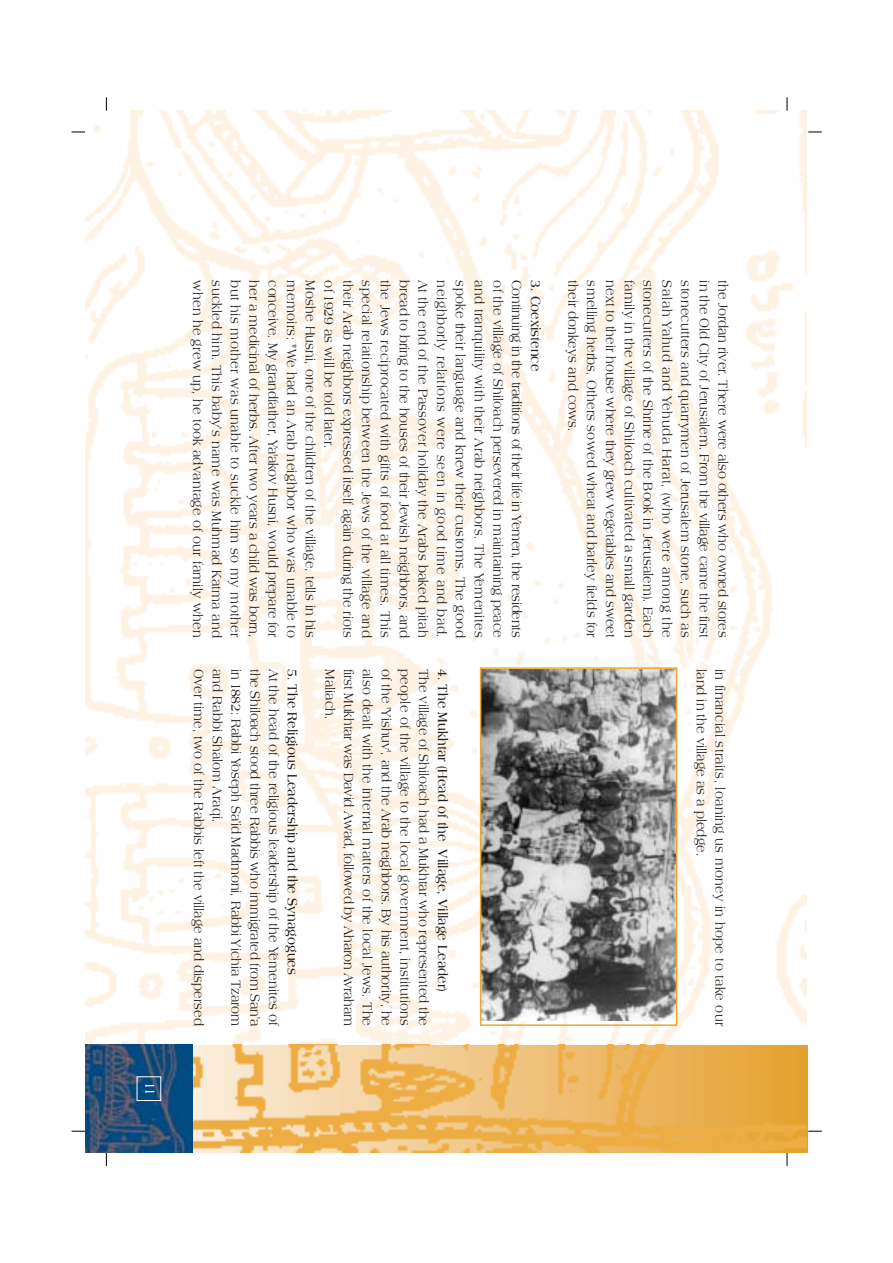
<style>
.page{position:relative;width:893px;height:1263px;background:#fff}
.page>*{position:absolute;margin:0;border:0;box-sizing:border-box;transform-origin:0 0}
.t1{font:14.25px "Amphion";color:#231f1f;scale:.85 1}
.t2{font:14.25px "Amphion";letter-spacing:.02em;color:#231f1f;scale:.85 1}
.t3{font:700 14.25px "Amphion";color:#231f1f;scale:.85 1}
.t4{font:14.25px "Amphion";letter-spacing:-.02em;color:#231f1f;scale:.85 1}
.t5{font:14.25px "Amphion";letter-spacing:.045em;color:#231f1f;scale:.85 1}
.t6{font:14.25px "Amphion";letter-spacing:-.03em;color:#231f1f;scale:.85 1}
.t7{font:14.25px "Amphion";letter-spacing:.025em;color:#231f1f;scale:.85 1}
.t8{font:700 14.25px "Amphion";color:#fff;scale:.85 1}
</style>
<div class="page">
<svg style="left:106px;top:97px;width:1px;height:14px"></svg>
<svg style="left:72px;top:132px;width:13px;height:1px"></svg>
<svg style="left:786px;top:97px;width:1px;height:14px"></svg>
<svg style="left:808px;top:132px;width:13px;height:1px"></svg>
<svg style="left:786px;top:1152px;width:1px;height:14px"></svg>
<svg style="left:808px;top:1131px;width:13px;height:1px"></svg>
<svg style="left:106px;top:1152px;width:1px;height:14px"></svg>
<svg style="left:72px;top:1131px;width:13px;height:1px"></svg>
<img style="left:85px;top:111px;width:721px;height:934px">
<hr style="left:804px;top:1045px;width:3px;height:107px;background:#e4a02c">
<img style="left:193px;top:1045px;width:613px;height:107px">
<img style="left:85px;top:1045px;width:108px;height:107px">
<div style="left:137px;top:1076px;width:24px;height:25px;border:1px solid #fff"></div>
<img style="left:483px;top:670px;width:191px;height:350px">
<div style="left:480px;top:667px;width:197px;height:359px;border:2px solid #eda72d"></div>
<p class="t8" style="left:155px;top:1083px;width:14px;rotate:90deg">11</p>
<p class="t1" style="left:428px;top:280px;width:422px;rotate:90deg">At the end of the Passover holiday the Arabs baked pitah</p>
<p class="t5" style="left:447px;top:280px;width:422px;rotate:90deg">neighborly relations were seen in good time and bad.</p>
<p class="t1" style="left:466px;top:280px;width:422px;rotate:90deg">spoke their language and knew their customs. The good</p>
<p class="t2" style="left:485px;top:280px;width:422px;rotate:90deg">and tranquility with their Arab neighbors. The Yemenites</p>
<p class="t1" style="left:503px;top:280px;width:422px;rotate:90deg">of the village of Shiloach persevered in maintaining peace</p>
<p class="t1" style="left:203px;top:280px;width:422px;rotate:90deg">when he grew up, he took advantage of our family when</p>
<p class="t1" style="left:222px;top:280px;width:422px;rotate:90deg">suckled him. This baby’s name was Muhmad Katma and</p>
<p class="t7" style="left:241px;top:280px;width:422px;rotate:90deg">but his mother was unable to suckle him so my mother</p>
<p class="t1" style="left:260px;top:280px;width:422px;rotate:90deg">her a medicinal of herbs. After two years a child was born,</p>
<p class="t1" style="left:278px;top:280px;width:422px;rotate:90deg">conceive. My grandfather, Ya'akov Husni, would prepare for</p>
<p class="t2" style="left:297px;top:280px;width:422px;rotate:90deg">memoirs: "We had an Arab neighbor who was unable to</p>
<p class="t1" style="left:316px;top:280px;width:422px;rotate:90deg">Moshe Husni, one of the children of the village, tells in his</p>
<p class="t1" style="left:335px;top:280px;width:199px;rotate:90deg">of 1929 as will be told later.</p>
<p class="t1" style="left:353px;top:280px;width:422px;rotate:90deg">their Arab neighbors expressed itself again during the riots</p>
<p class="t2" style="left:372px;top:280px;width:422px;rotate:90deg">special relationship between the Jews of the village and</p>
<p class="t1" style="left:391px;top:280px;width:422px;rotate:90deg">the Jews reciprocated with gifts of food at all times. This</p>
<p class="t1" style="left:410px;top:280px;width:422px;rotate:90deg">bread to bring to the houses of their Jewish neighbors, and</p>
<p class="t6" style="left:522px;top:280px;width:422px;rotate:90deg">Continuing in the traditions of their life in Yemen, the residents</p>
<p class="t3" style="left:541px;top:280px;width:108px;rotate:90deg">3. Coexistence</p>
<p class="t1" style="left:578px;top:280px;width:179px;rotate:90deg">their donkeys and cows.</p>
<p class="t1" style="left:597px;top:280px;width:422px;rotate:90deg">smelling herbs. Others sowed wheat and barley fields for</p>
<p class="t1" style="left:616px;top:280px;width:422px;rotate:90deg">next to their house where they grew vegetables and sweet</p>
<p class="t1" style="left:635px;top:280px;width:422px;rotate:90deg">family in the village of Shiloach cultivated a small garden</p>
<p class="t1" style="left:653px;top:280px;width:422px;rotate:90deg">stonecutters of the Shrine of the Book in Jerusalem). Each</p>
<p class="t5" style="left:672px;top:280px;width:422px;rotate:90deg">Salah Yahud and Yehuda Harat, (who were among the</p>
<p class="t1" style="left:691px;top:280px;width:422px;rotate:90deg">stonecutters and quarrymen of Jerusalem stone, such as</p>
<p class="t1" style="left:710px;top:280px;width:422px;rotate:90deg">in the Old City of Jerusalem. From the village came the first</p>
<p class="t1" style="left:728px;top:280px;width:422px;rotate:90deg">the Jordan river. There were also others who owned stores</p>
<p class="t1" style="left:204px;top:669px;width:422px;rotate:90deg">Over time, two of the Rabbis left the village and dispersed</p>
<p class="t1" style="left:223px;top:669px;width:182px;rotate:90deg">and Rabbi Shalom Araqi.</p>
<p class="t1" style="left:242px;top:669px;width:422px;rotate:90deg">in 1882: Rabbi Yoseph Sa’id Madmoni, Rabbi Yichia Tzarom</p>
<p class="t4" style="left:260px;top:669px;width:422px;rotate:90deg">the Shiloach stood three Rabbis who immigrated from San’a</p>
<p class="t4" style="left:354px;top:669px;width:422px;rotate:90deg">first Mukhtar was David Awad, followed by Aharon Avraham</p>
<p class="t1" style="left:373px;top:669px;width:422px;rotate:90deg">also dealt with the internal matters of the local Jews. The</p>
<p class="t1" style="left:392px;top:669px;width:422px;rotate:90deg">of the 'Yishuv', and the Arab neighbors. By his authority, he</p>
<p class="t1" style="left:410px;top:669px;width:422px;rotate:90deg">people of the village to the local government, institutions</p>
<p class="t1" style="left:429px;top:669px;width:422px;rotate:90deg">The village of Shiloach had a Mukhtar who represented the</p>
<p class="t3" style="left:448px;top:669px;width:381px;rotate:90deg">4. The Mukhtar (Head of the Village, Village Leader)</p>
<p class="t1" style="left:707px;top:669px;width:222px;rotate:90deg">land in the village as a pledge.</p>
<p class="t2" style="left:725px;top:669px;width:422px;rotate:90deg">in financial straits, loaning us money in hope to take our</p>
<p class="t1" style="left:279px;top:669px;width:422px;rotate:90deg">At the head of the religious leadership of the Yemenites of</p>
<p class="t3" style="left:298px;top:669px;width:361px;rotate:90deg">5. The Religious Leadership and the Synagogues</p>
<p class="t1" style="left:335px;top:669px;width:60px;rotate:90deg">Maliach.</p>
</div>
